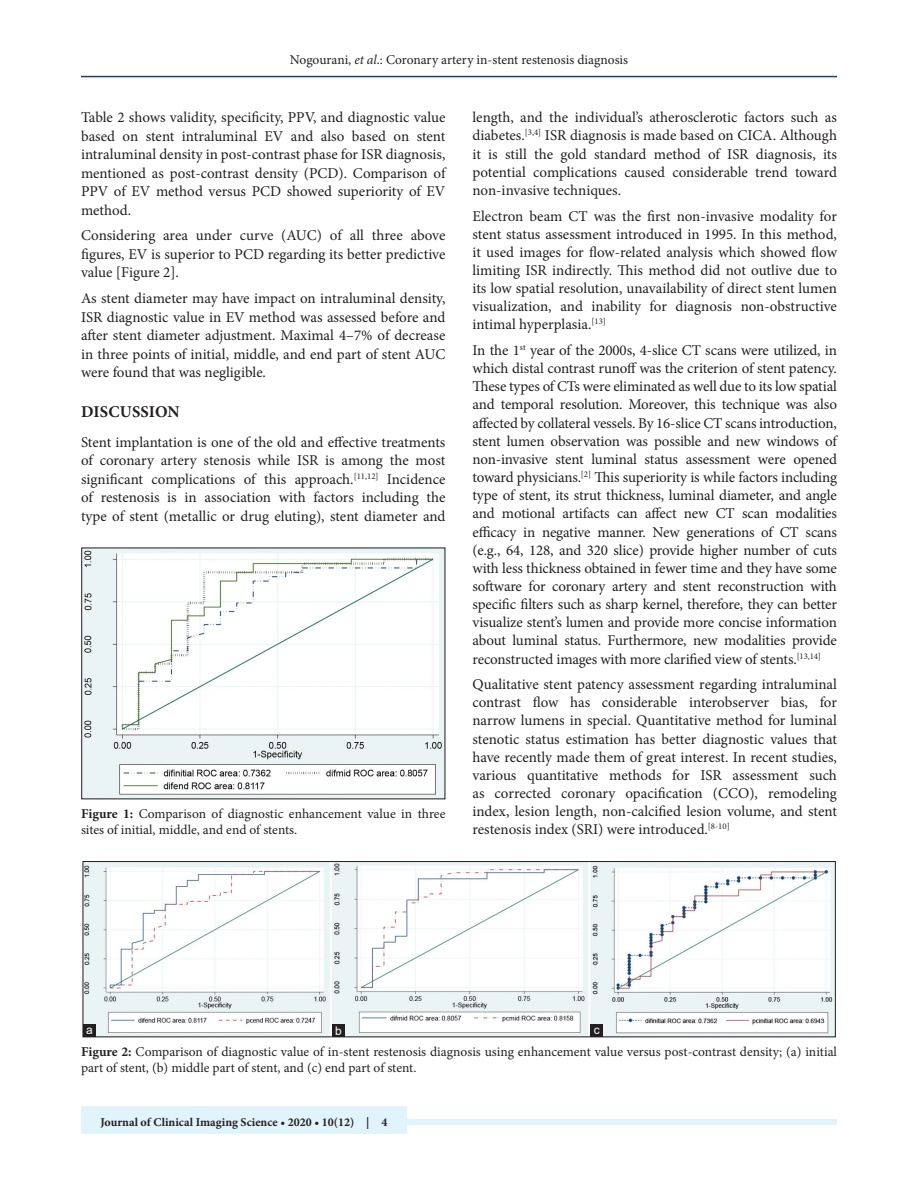
<style>
.page{position:relative;width:918px;height:1188px;background:#fff}
.page>*{position:absolute;margin:0;border:0;box-sizing:border-box;transform-origin:0 0}
.t1{font:700 16.5px "Minion Pro";letter-spacing:.01em;color:#231f20}
.TX{font:15px/18.1px "Minion Pro";letter-spacing:-.005em;color:#231f20;text-align:justify}
.FGC{font:13.5px/16.5px "Minion Pro";color:#231f20}
.t2{font:700 12px "Minion Pro";color:#231f20}
.LABEL{font:12px "Arial";color:#fff}
.s1{font-style:italic}
.s2{font-weight:700}
</style>
<div class="page">
<div style="left:81px;top:1119px;width:756px;height:6px;background:#e1f4fc"></div>
<div style="left:81px;top:1106px;width:325px;height:28px;background:#e1f4fc"></div>
<hr style="left:81px;top:76px;width:756px;height:1px;background:#164077">
<img style="left:84px;top:550px;width:359px;height:247px">
<img style="left:85px;top:863px;width:749px;height:172px">
<div style="left:83px;top:861px;width:753px;height:176px;border:1px solid #231f20"></div>
<div style="left:590px;top:1024px;width:13px;height:13px;background:#231f20"></div>
<div style="left:332px;top:1024px;width:13px;height:13px;background:#231f20"></div>
<div style="left:83px;top:1024px;width:13px;height:13px;background:#231f20"></div>
<p class="FGC" style="left:290px;top:51px;width:340px">Nogourani, <span class="s1">et al</span>.: Coronary artery in-stent restenosis diagnosis</p>
<p class="TX" style="left:81px;top:108px;width:366px">Table 2 shows validity, specificity, PPV, and diagnostic value based on stent intraluminal EV and also based on stent intraluminal density in post-contrast phase for ISR diagnosis, mentioned as post-contrast density (PCD). Comparison of PPV of EV method versus PCD showed superiority of EV method.</p>
<p class="TX" style="left:81px;top:227px;width:366px">Considering area under curve (AUC) of all three above figures, EV is superior to PCD regarding its better predictive value [Figure 2].</p>
<p class="TX" style="left:81px;top:289px;width:366px">As stent diameter may have impact on intraluminal density, ISR diagnostic value in EV method was assessed before and after stent diameter adjustment. Maximal 4–7% of decrease in three points of initial, middle, and end part of stent AUC were found that was negligible.</p>
<h1 class="t1" style="left:81px;top:400px;width:100px">DISCUSSION</h1>
<p class="TX" style="left:81px;top:433px;width:366px">Stent implantation is one of the old and effective treatments of coronary artery stenosis while ISR is among the most significant complications of this approach.<sup>[11,12]</sup> Incidence of restenosis is in association with factors including the type of stent (metallic or drug eluting), stent diameter and</p>
<p class="FGC" style="left:81px;top:805px;width:366px"><span class="s2">Figure 1:</span> Comparison of diagnostic enhancement value in three sites of initial, middle, and end of stents.</p>
<p class="TX" style="left:472px;top:108px;width:366px">length, and the individual’s atherosclerotic factors such as diabetes.<sup>[3,4]</sup> ISR diagnosis is made based on CICA. Although it is still the gold standard method of ISR diagnosis, its potential complications caused considerable trend toward non-invasive techniques.</p>
<p class="TX" style="left:472px;top:207px;width:366px">Electron beam CT was the first non-invasive modality for stent status assessment introduced in 1995. In this method, it used images for flow-related analysis which showed flow limiting ISR indirectly. This method did not outlive due to its low spatial resolution, unavailability of direct stent lumen visualization, and inability for diagnosis non-obstructive intimal hyperplasia.<sup>[13]</sup></p>
<p class="TX" style="left:472px;top:341px;width:366px">In the 1<sup>st</sup> year of the 2000s, 4-slice CT scans were utilized, in which distal contrast runoff was the criterion of stent patency.<br>These types of CTs were eliminated as well due to its low spatial and temporal resolution. Moreover, this technique was also affected by collateral vessels. By 16-slice CT scans introduction, stent lumen observation was possible and new windows of non-invasive stent luminal status assessment were opened toward physicians.<sup>[2]</sup> This superiority is while factors including type of stent, its strut thickness, luminal diameter, and angle and motional artifacts can affect new CT scan modalities efficacy in negative manner. New generations of CT scans (e.g., 64, 128, and 320 slice) provide higher number of cuts with less thickness obtained in fewer time and they have some software for coronary artery and stent reconstruction with specific filters such as sharp kernel, therefore, they can better visualize stent’s lumen and provide more concise information about luminal status. Furthermore, new modalities provide reconstructed images with more clarified view of stents.<sup>[13,14]</sup></p>
<p class="TX" style="left:472px;top:675px;width:366px">Qualitative stent patency assessment regarding intraluminal contrast flow has considerable interobserver bias, for narrow lumens in special. Quantitative method for luminal stenotic status estimation has better diagnostic values that have recently made them of great interest. In recent studies, various quantitative methods for ISR assessment such as corrected coronary opacification (CCO), remodeling index, lesion length, non-calcified lesion volume, and stent restenosis index (SRI) were introduced.<sup>[8-10]</sup></p>
<p class="LABEL" style="left:86px;top:1021px;width:8px">a</p>
<p class="LABEL" style="left:335px;top:1022px;width:8px">b</p>
<p class="LABEL" style="left:594px;top:1021px;width:7px">c</p>
<p class="FGC" style="left:81px;top:1043px;width:758px"><span class="s2">Figure 2:</span> Comparison of diagnostic value of in-stent restenosis diagnosis using enhancement value versus post-contrast density; (a) initial part of stent, (b) middle part of stent, and (c) end part of stent.</p>
<p class="t2" style="left:100px;top:1113px;width:288px">Journal of Clinical Imaging Science • 2020 • 10(12) | 4</p>
</div>
